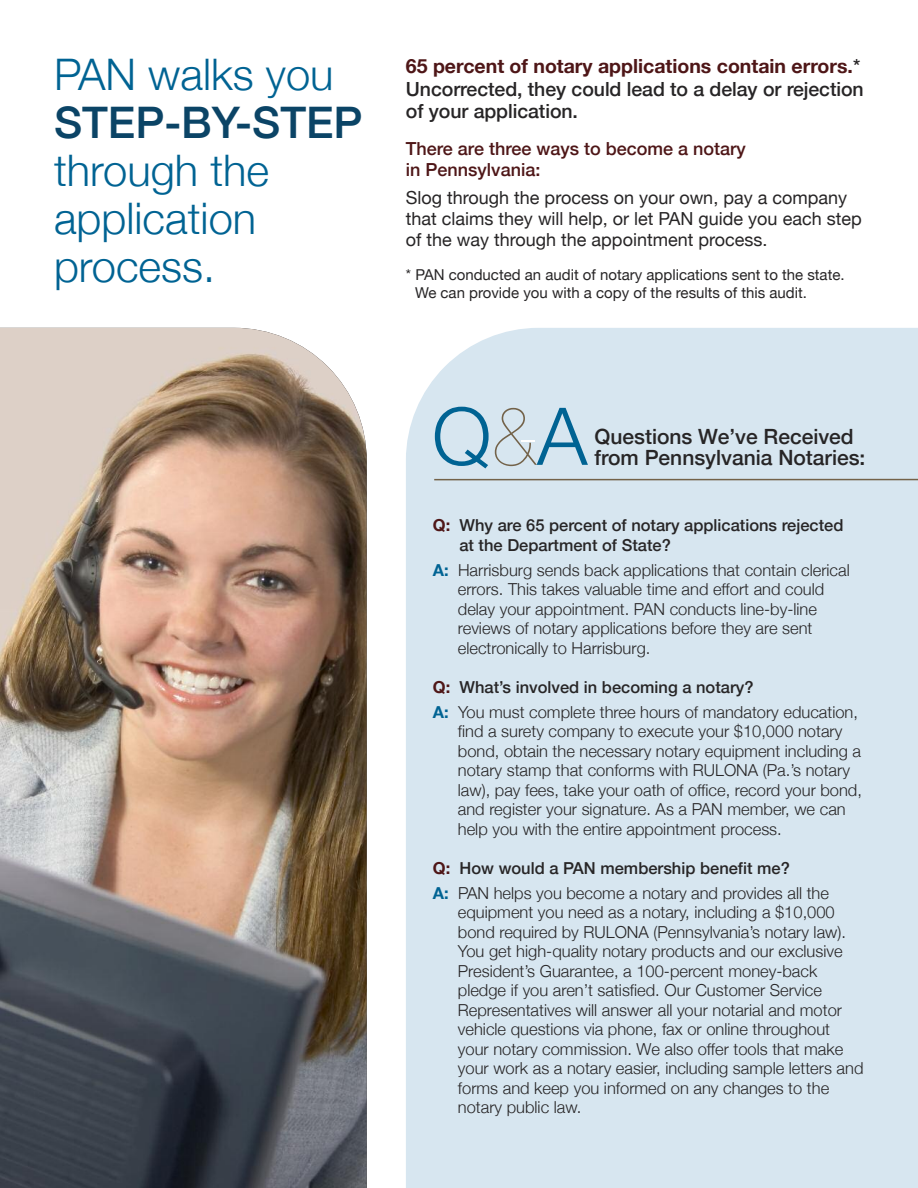
<style>
.page{position:relative;width:918px;height:1188px;background:#fff}
.page>*{position:absolute;margin:0;border:0;box-sizing:border-box;transform-origin:0 0}
.t1{font:300 79.8px "Helvetica Neue";color:#006393}
.t2{font:300 43.5px/48px "Helvetica Neue";color:#006393}
.t3{font:500 43.5px "Helvetica Neue";color:#0b4466}
.t4{font:500 21px/21px "Helvetica Neue";color:#272526}
.t5{font:500 19.5px/22.5px "Helvetica Neue";letter-spacing:-.005em;color:#272526}
.t6{font:18px/21px "Helvetica Neue";color:#272526}
.t7{font:500 18px/21px "Helvetica Neue";color:#4e1617}
.t8{font:300 16.5px/19.5px "Helvetica Neue";color:#272526}
.t9{font:500 16.5px/19.5px "Helvetica Neue";color:#272526}
.t10{font:15px/18px "Helvetica Neue";color:#272526}
.s1{font-weight:700;color:#4e1617}
.s2{font-weight:200;color:#736249}
.s3{font-weight:700;color:#006393}
.s4{font-weight:500}
</style>
<div class="page">
<div style="left:406px;top:328px;width:512px;height:860px;background:#d7e6f0"></div>
<img style="left:0;top:328px;width:367px;height:860px">
<svg style="left:521px;top:440px;width:14px;height:1px"></svg>
<hr style="left:434px;top:479px;width:484px;height:1px;background:#736249">
<h2 class="t2" style="left:54px;top:50px;width:281px">PAN walks you</h2>
<h2 class="t3" style="left:54px;top:96px;width:310px">step-By-step</h2>
<h2 class="t2" style="left:54px;top:146px;width:217px">through the application process.</h2>
<p class="t5" style="left:406px;top:54px;width:459px"><span class="s1">65 percent of notary applications contain errors.</span>* uncorrected, they could lead to a delay or rejection of your application.</p>
<p class="t7" style="left:406px;top:138px;width:341px">there are three ways to become a notary in pennsylvania:</p>
<p class="t6" style="left:406px;top:187px;width:457px">Slog through the process on your own, pay a company that claims they will help, or let PAN guide you each step of the way through the appointment process.</p>
<p class="t10" style="left:415px;top:265px;width:431px;text-indent:-9px">* PAN conducted an audit of notary applications sent to the state.<br>We can provide you with a copy of the results of this audit.</p>
<h1 class="t1" style="left:432px;top:388px;width:157px">Q<span class="s2">&amp;</span>A</h1>
<p class="t4" style="left:595px;top:425px;width:272px">Questions We’ve received from pennsylvania notaries:</p>
<p class="t9" style="left:459px;top:515px;width:386px;text-indent:-26px"><span class="s1">Q:</span> Why are 65 percent of notary applications rejected at the Department of state?</p>
<p class="t8" style="left:458px;top:560px;width:393px;text-indent:-25px"><span class="s3">A:</span> Harrisburg sends back applications that contain clerical errors. This takes valuable time and effort and could delay your appointment. PAN conducts line-by-line reviews of notary applications before they are sent electronically to Harrisburg.</p>
<p class="t8" style="left:433px;top:674px;width:427px;line-height:24.9px"><span class="s1">Q:</span> <span class="s4">What’s involved in becoming a notary?<br></span><span class="s3">A:</span> you must complete three hours of mandatory education,</p>
<p class="t8" style="left:458px;top:721px;width:406px">find a surety company to execute your $10,000 notary bond, obtain the necessary notary equipment including a notary stamp that conforms with rULoNA (Pa.’s notary law), pay fees, take your oath of office, record your bond, and register your signature. As a PAN member, we can help you with the entire appointment process.</p>
<p class="t8" style="left:433px;top:855px;width:398px;line-height:24.9px"><span class="s1">Q:</span> <span class="s4">How would a pan membership benefit me?<br></span><span class="s3">A:</span> PAN helps you become a notary and provides all the</p>
<p class="t8" style="left:458px;top:902px;width:407px">equipment you need as a notary, including a $10,000 bond required by rULoNA (Pennsylvania’s notary law). you get high-quality notary products and our exclusive President’s Guarantee, a 100-percent money-back pledge if you aren’t satisfied. our Customer service representatives will answer all your notarial and motor vehicle questions via phone, fax or online throughout your notary commission. We also offer tools that make your work as a notary easier, including sample letters and forms and keep you informed on any changes to the notary public law.</p>
</div>
